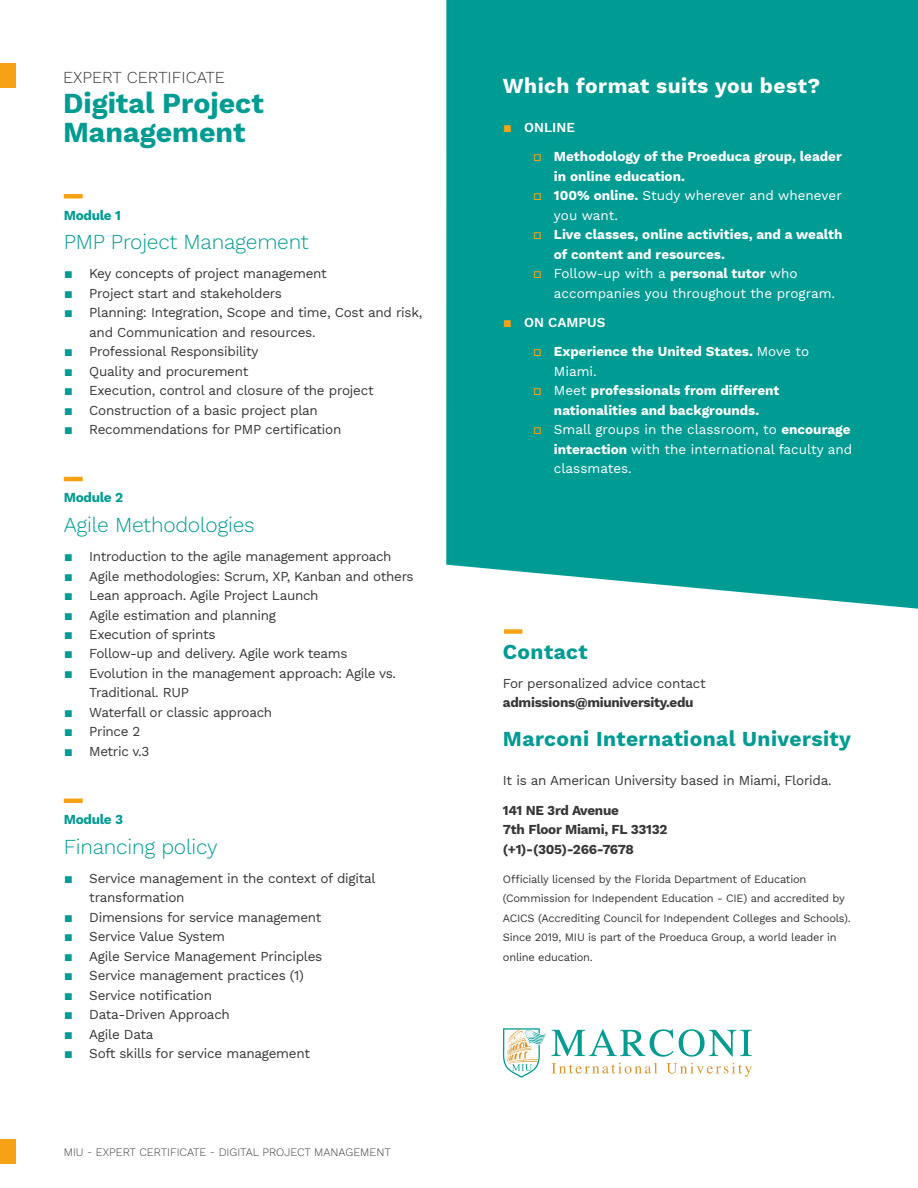
<style>
.page{position:relative;width:918px;height:1188px;background:#fff}
.page>*{position:absolute;margin:0;border:0;box-sizing:border-box;transform-origin:0 0}
.t1{font:700 28.5px/29.2px "Work Sans";color:#009b92}
.t2{font:300 21px "Work Sans";letter-spacing:-.01em;color:#009b92}
.t3{font:700 21px "Work Sans";letter-spacing:.02em;color:#009b92}
.t4{font:700 21px "Work Sans";letter-spacing:.02em;color:#fff}
.t5{font:300 16.5px "Work Sans";color:#373737}
.t6{font:13.5px/19.5px "Work Sans";letter-spacing:-.02em;color:#373737}
.t7{font:700 13.5px/29.2px "Work Sans";color:#fff}
.t8{font:13.5px "Work Sans";color:#fff}
.t9{font:700 13.5px/19.5px "Work Sans";letter-spacing:-.02em;color:#373737}
.t10{font:700 13.5px "Work Sans";letter-spacing:-.02em;color:#009b92}
.t11{font:300 11.25px "Work Sans";color:#3c3c3b}
.t12{font:11.1px/19.5px "Work Sans";letter-spacing:-.02em;color:#373737}
.s1{color:#009b92}
.s2{font-weight:400;color:#f7a214}
.s3{font-weight:600}
.s4{color:#f7a214}
.s5{font-weight:700}
.s6{font-weight:400}
</style>
<div class="page">
<div style="left:0;top:1139px;width:16px;height:24px;background:#f7a214"></div>
<svg style="left:446px;top:0;width:472px;height:633px;background:#12a29a"></svg>
<div style="left:0;top:64px;width:16px;height:24px;background:#f7a214"></div>
<div style="left:64px;top:194px;width:19px;height:5px;background:#f7a214"></div>
<hr style="left:64px;top:477px;width:19px;height:4px;background:#f7a214">
<hr style="left:64px;top:799px;width:19px;height:4px;background:#f7a214">
<div style="left:504px;top:629px;width:18px;height:5px;background:#f7a214"></div>
<svg style="left:503px;top:1028px;width:249px;height:50px"></svg>
<p class="t5" style="left:63px;top:65px;width:164px">EXPERT CERTIFICATE</p>
<h1 class="t1" style="left:63px;top:87px;width:202px">Digital Project<br>Management</h1>
<p class="t10" style="left:64px;top:205px;width:59px">Module 1</p>
<h2 class="t2" style="left:64px;top:226px;width:247px">PMP Project Management</h2>
<p class="t6" style="left:64px;top:263px;width:265px"><span class="s1">▪</span> Key concepts of project management</p>
<p class="t6" style="left:64px;top:283px;width:220px"><span class="s1">▪</span> Project start and stakeholders</p>
<p class="t6" style="left:89px;top:302px;width:335px;text-indent:-26px"><span class="s1">▪</span> Planning: Integration, Scope and time, Cost and risk, and Communication and resources.</p>
<p class="t6" style="left:64px;top:341px;width:196px"><span class="s1">▪</span> Professional Responsibility</p>
<p class="t6" style="left:64px;top:361px;width:186px"><span class="s1">▪</span> Quality and procurement</p>
<p class="t6" style="left:64px;top:380px;width:311px"><span class="s1">▪</span> Execution, control and closure of the project</p>
<p class="t6" style="left:64px;top:400px;width:256px"><span class="s1">▪</span> Construction of a basic project plan</p>
<p class="t6" style="left:64px;top:419px;width:279px"><span class="s1">▪</span> Recommendations for PMP certification</p>
<p class="t10" style="left:64px;top:488px;width:61px">Module 2</p>
<h2 class="t2" style="left:64px;top:509px;width:193px">Agile Methodologies</h2>
<p class="t6" style="left:64px;top:546px;width:329px"><span class="s1">▪</span> Introduction to the agile management approach</p>
<p class="t6" style="left:64px;top:566px;width:351px"><span class="s1">▪</span> Agile methodologies: Scrum, XP, Kanban and others</p>
<p class="t6" style="left:64px;top:585px;width:256px"><span class="s1">▪</span> Lean approach. Agile Project Launch</p>
<p class="t6" style="left:64px;top:605px;width:214px"><span class="s1">▪</span> Agile estimation and planning</p>
<p class="t6" style="left:64px;top:624px;width:153px"><span class="s1">▪</span> Execution of sprints</p>
<p class="t6" style="left:64px;top:644px;width:285px"><span class="s1">▪</span> Follow-up and delivery. Agile work teams</p>
<p class="t6" style="left:89px;top:663px;width:308px;text-indent:-26px"><span class="s1">▪</span> Evolution in the management approach: Agile vs.<br>Traditional. RUP</p>
<p class="t6" style="left:64px;top:702px;width:210px"><span class="s1">▪</span> Waterfall or classic approach</p>
<p class="t6" style="left:64px;top:722px;width:78px"><span class="s1">▪</span> Prince 2</p>
<p class="t6" style="left:64px;top:741px;width:87px"><span class="s1">▪</span> Metric v.3</p>
<p class="t10" style="left:64px;top:809px;width:61px">Module 3</p>
<h2 class="t2" style="left:64px;top:830px;width:155px">Financing policy</h2>
<p class="t6" style="left:89px;top:868px;width:288px;text-indent:-26px"><span class="s1">▪</span> Service management in the context of digital transformation</p>
<p class="t6" style="left:64px;top:907px;width:259px"><span class="s1">▪</span> Dimensions for service management</p>
<p class="t6" style="left:64px;top:926px;width:163px"><span class="s1">▪</span> Service Value System</p>
<p class="t6" style="left:64px;top:946px;width:260px"><span class="s1">▪</span> Agile Service Management Principles</p>
<p class="t6" style="left:64px;top:965px;width:242px"><span class="s1">▪</span> Service management practices (1)</p>
<p class="t6" style="left:64px;top:985px;width:150px"><span class="s1">▪</span> Service notification</p>
<p class="t6" style="left:64px;top:1004px;width:168px"><span class="s1">▪</span> Data-Driven Approach</p>
<p class="t6" style="left:64px;top:1024px;width:91px"><span class="s1">▪</span> Agile Data</p>
<p class="t6" style="left:64px;top:1043px;width:248px"><span class="s1">▪</span> Soft skills for service management</p>
<p class="t11" style="left:64px;top:1143px;width:329px">MIU - EXPERT CERTIFICATE - DIGITAL PROJECT MANAGEMENT</p>
<h2 class="t4" style="left:503px;top:70px;width:319px">Which format suits you best?</h2>
<p class="t7" style="left:533px;top:112px;width:311px;text-indent:-30px"><span class="s2">▪</span> <span class="s3">ONLINE<br></span><span class="s2">▫</span> Methodology of the Proeduca group, leader</p>
<p class="t7" style="left:554px;top:161px;width:133px">in online education.</p>
<p class="t8" style="left:533px;top:185px;width:311px"><span class="s4">▫</span> <span class="s5">100% online.</span> Study wherever and whenever</p>
<p class="t8" style="left:554px;top:205px;width:65px">you want.</p>
<p class="t7" style="left:533px;top:219px;width:311px"><span class="s2">▫</span> Live classes, online activities, and a wealth</p>
<p class="t7" style="left:554px;top:239px;width:173px">of content and resources.</p>
<p class="t8" style="left:533px;top:263px;width:266px"><span class="s4">▫</span> Follow-up with a <span class="s5">personal tutor</span> who</p>
<p class="t8" style="left:554px;top:283px;width:283px">accompanies you throughout the program.</p>
<p class="t7" style="left:533px;top:307px;width:278px;text-indent:-30px"><span class="s2">▪</span> <span class="s3">ON CAMPUS<br></span><span class="s2">▫</span> Experience the United States. <span class="s6">Move to</span></p>
<p class="t8" style="left:554px;top:361px;width:44px">Miami.</p>
<p class="t7" style="left:533px;top:375px;width:248px"><span class="s2">▫</span> <span class="s6">Meet</span> professionals from different</p>
<p class="t7" style="left:554px;top:395px;width:207px">nationalities and backgrounds.</p>
<p class="t8" style="left:533px;top:419px;width:319px"><span class="s4">▫</span> Small groups in the classroom, to <span class="s5">encourage</span></p>
<p class="t8" style="left:554px;top:439px;width:300px"><span class="s5">interaction</span> with the international faculty and</p>
<p class="t8" style="left:554px;top:458px;width:79px">classmates.</p>
<h2 class="t3" style="left:503px;top:635px;width:86px">Contact</h2>
<p class="t6" style="left:503px;top:673px;width:204px">For personalized advice contact</p>
<p class="t9" style="left:503px;top:692px;width:192px">admissions@miuniversity.edu</p>
<h2 class="t3" style="left:503px;top:723px;width:350px">Marconi International University</h2>
<p class="t6" style="left:503px;top:770px;width:330px">It is an American University based in Miami, Florida.</p>
<p class="t9" style="left:503px;top:800px;width:166px">141 NE 3rd Avenue<br>7th Floor Miami, FL 33132 (+1)-(305)-266-7678</p>
<p class="t12" style="left:503px;top:869px;width:349px">Officially licensed by the Florida Department of Education (Commission for Independent Education - CIE) and accredited by ACICS (Accrediting Council for Independent Colleges and Schools).<br>Since 2019, MIU is part of the Proeduca Group, a world leader in online education.</p>
</div>
